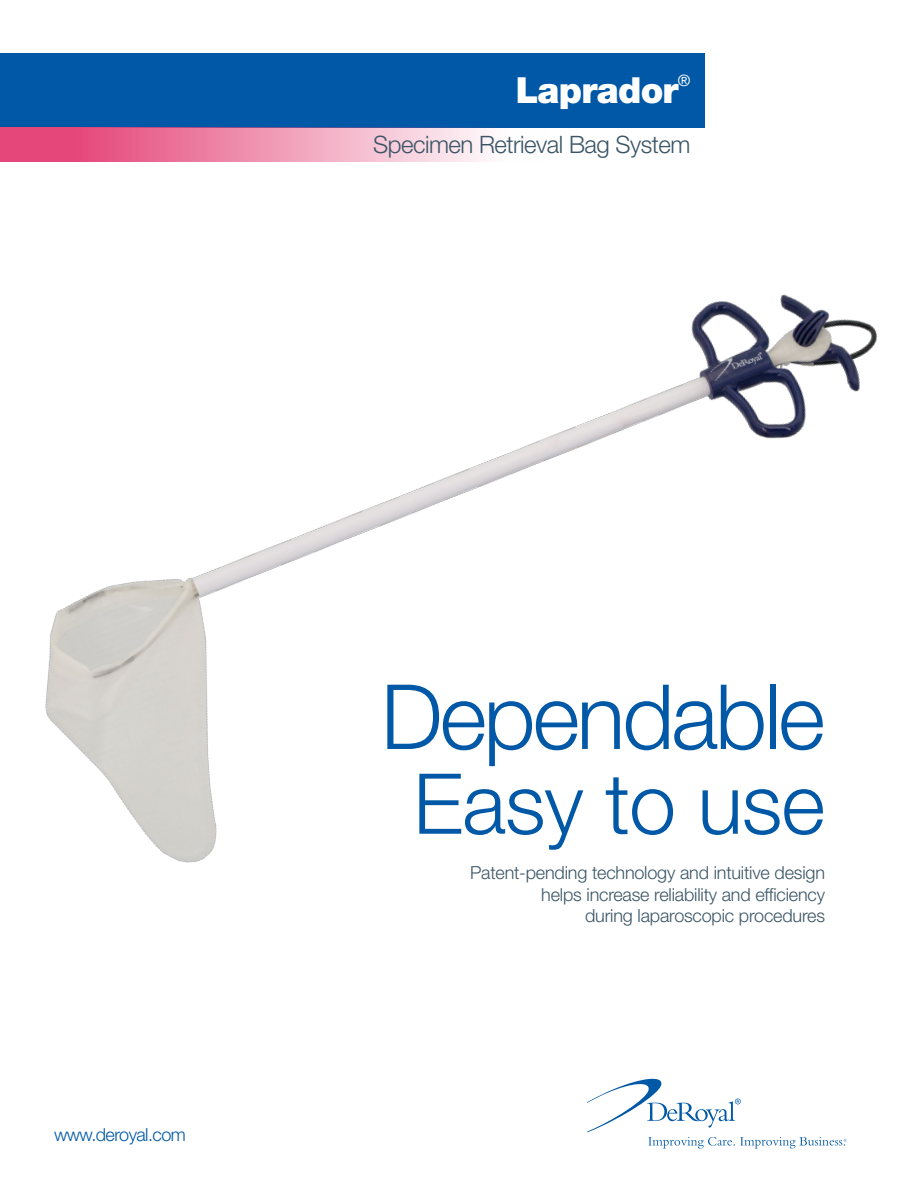
<style>
.page{position:relative;width:918px;height:1188px;background:#fff}
.page>*{position:absolute;margin:0;border:0;box-sizing:border-box;transform-origin:0 0}
.t1{font:300 90px "Helvetica Neue LT Std";letter-spacing:-.03em;color:#0158a6}
.t2{font:300 84px "Helvetica Neue LT Std";letter-spacing:-.01em;color:#0158a6}
.t3{font:900 36px "Helvetica Neue LT Std";letter-spacing:-.02em;color:#fff}
.t4{font:300 24px "Helvetica Neue LT Std";letter-spacing:-.02em;color:#3b5566}
.t5{font:300 18px/21.6px "Helvetica Neue LT Std";letter-spacing:-.01em;color:#3b5566;text-align:right}
.t6{font:300 18px "Helvetica Neue LT Std";letter-spacing:-.03em;color:#0158a6}
.t7{font:15.75px "Helvetica Neue LT Std";color:#fff}
</style>
<div class="page">
<div style="left:0;top:53px;width:705px;height:74px;background:#0158a6"></div>
<svg style="left:0;top:127px;width:550px;height:35px;background:#ed9ab6"></svg>
<svg style="left:587px;top:1079px;width:260px;height:70px"></svg>
<img style="left:45px;top:294px;width:833px;height:569px">
<p class="t3" style="left:516px;top:69px;width:164px">Laprador</p>
<p class="t7" style="left:678px;top:71px;width:14px">®</p>
<p class="t4" style="left:373px;top:130px;width:319px">Specimen Retrieval Bag System</p>
<p class="t6" style="left:54px;top:1124px;width:133px">www.deroyal.com</p>
<p class="t1" style="left:381px;top:662px;width:446px">Dependable</p>
<p class="t2" style="left:413px;top:753px;width:413px">Easy to use</p>
<p class="t5" style="left:470px;top:861px;width:356px">Patent-pending technology and intuitive design helps increase reliability and efficiency<br>during laparoscopic procedures</p>
</div>
